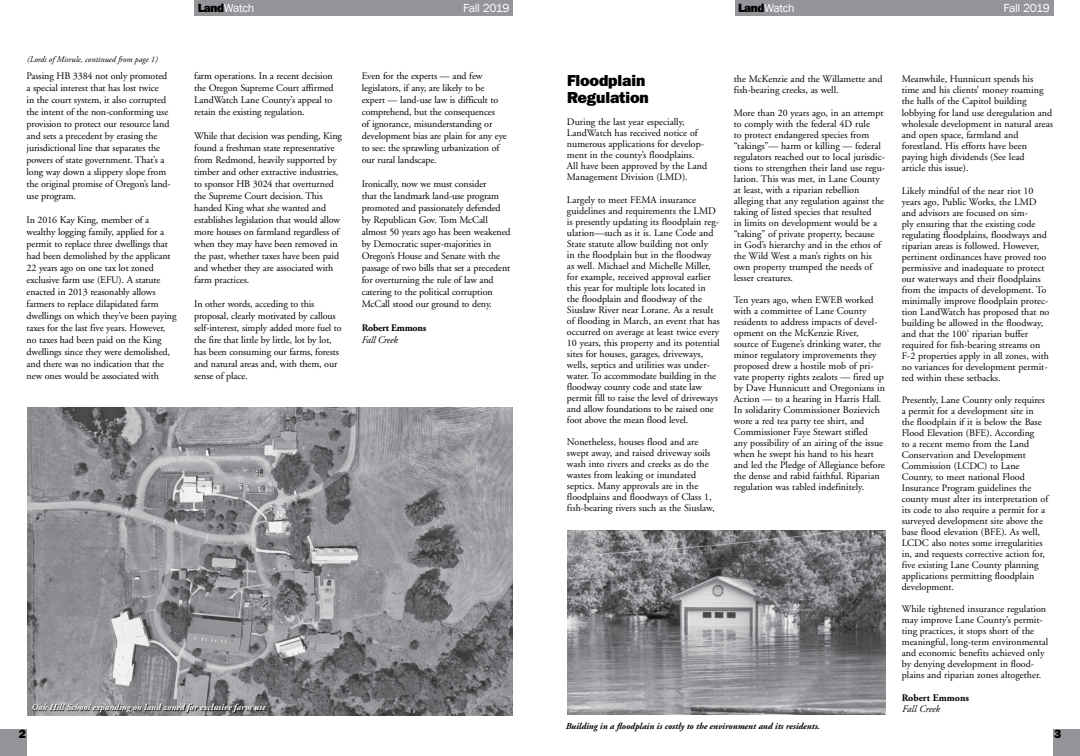
<style>
.page{position:relative;width:1080px;height:756px;background:#fff}
.page>*{position:absolute;margin:0;border:0;box-sizing:border-box;transform-origin:0 0}
.t1{font:16px/17px "ITC Franklin Gothic Std Hvy";letter-spacing:-.01em;color:#000}
.t2{font:12px "Franklin Gothic";letter-spacing:-.025em;color:#fff}
.t3{font:12px "ITC Franklin Gothic Std Hvy";color:#000}
.t4{font:10px/11px "Adobe Garamond";color:#000}
.t5{font:700 10px "Adobe Garamond Pro";letter-spacing:-.02em;color:#000}
.t6{font:700 10px "Adobe Garamond";color:#000}
.t7{font:italic 10px "Adobe Garamond Pro";letter-spacing:-.02em;color:#000}
.t8{font:italic 10px "Adobe Garamond";color:#000}
.t9{font:italic 700 9px "Adobe Garamond";color:#000}
.t10{font:italic 700 9px "Adobe Garamond";color:#fff}
.t11{font:italic 8.5px "Adobe Garamond Pro";color:#000}
.s1{font-family:"ITC Franklin Gothic Std Hvy";color:#000}
</style>
<div class="page">
<div style="left:194px;top:0;width:319px;height:16px;background:#939598"></div>
<div style="left:0;top:729px;width:27px;height:27px;background:#939598"></div>
<div style="left:1053px;top:729px;width:27px;height:27px;background:#939598"></div>
<div style="left:735px;top:0;width:318px;height:16px;background:#939598"></div>
<img style="left:27px;top:407px;width:486px;height:309px">
<svg style="left:33px;top:704px;width:234px;height:10px;background:#6e6f71"></svg>
<img style="left:567px;top:530px;width:318px;height:184px">
<p class="t2" style="left:198px;top:0;width:58px"><span class="s1">Land</span>Watch</p>
<p class="t2" style="left:463px;top:0;width:48px">Fall 2019</p>
<p class="t11" style="left:27px;top:55px;width:132px">(Lords of Misrule, continued from page 1)</p>
<p class="t4" style="left:27px;top:70px;width:146px;line-height:12px">Passing HB 3384 not only promoted a special interest that has lost twice<br>in the court system, it also corrupted the intent of the non-conforming use provision to protect our resource land and sets a precedent by erasing the jurisdictional line that separates the powers of state government. That’s a long way down a slippery slope from the original promise of Oregon’s land&shy;use program.</p>
<p class="t4" style="left:27px;top:214px;width:151px;line-height:12px">In 2016 Kay King, member of a wealthy logging family, applied for a permit to replace three dwellings that had been demolished by the applicant 22 years ago on one tax lot zoned exclusive farm use (EFU). A statute enacted in 2013 reasonably allows farmers to replace dilapidated farm dwellings on which they’ve been paying taxes for the last five years. However, no taxes had been paid on the King dwellings since they were demolished, and there was no indication that the new ones would be associated with</p>
<p class="t4" style="left:194px;top:70px;width:141px;line-height:12px">farm operations. In a recent decision the Oregon Supreme Court affirmed LandWatch Lane County’s appeal to retain the existing regulation.</p>
<p class="t4" style="left:194px;top:130px;width:149px;line-height:12px">While that decision was pending, King found a freshman state representative from Redmond, heavily supported by timber and other extractive industries, to sponsor HB 3024 that overturned the Supreme Court decision. This handed King what she wanted and establishes legislation that would allow more houses on farmland regardless of when they may have been removed in the past, whether taxes have been paid and whether they are associated with farm practices.</p>
<p class="t4" style="left:194px;top:298px;width:149px;line-height:12px">In other words, acceding to this proposal, clearly motivated by callous self-interest, simply added more fuel to the fire that little by little, lot by lot, has been consuming our farms, forests and natural areas and, with them, our sense of place.</p>
<p class="t4" style="left:362px;top:70px;width:147px;line-height:12px">Even for the experts — and few legislators, if any, are likely to be expert — land-use law is difficult to comprehend, but the consequences<br>of ignorance, misunderstanding or development bias are plain for any eye to see: the sprawling urbanization of our rural landscape.</p>
<p class="t4" style="left:362px;top:178px;width:150px;line-height:12px">Ironically, now we must consider<br>that the landmark land-use program promoted and passionately defended by Republican Gov. Tom McCall almost 50 years ago has been weakened by Democratic super-majorities in Oregon’s House and Senate with the passage of two bills that set a precedent for overturning the rule of law and catering to the political corruption McCall stood our ground to deny.</p>
<p class="t5" style="left:362px;top:322px;width:66px">Robert Emmons</p>
<p class="t7" style="left:362px;top:334px;width:38px">Fall Creek</p>
<p class="t10" style="left:31px;top:703px;width:236px">Oak Hill School expanding on land zoned for exclusive farm use</p>
<p class="t2" style="left:738px;top:0;width:58px"><span class="s1">Land</span>Watch</p>
<p class="t2" style="left:1004px;top:0;width:48px">Fall 2019</p>
<h1 class="t1" style="left:567px;top:72px;width:83px">Floodplain<br>Regulation</h1>
<p class="t4" style="left:567px;top:117px;width:142px">During the last year especially, LandWatch has received notice of numerous applications for develop&shy;ment in the county’s floodplains.<br>All have been approved by the Land Management Division (LMD).</p>
<p class="t4" style="left:567px;top:194px;width:154px">Largely to meet FEMA insurance guidelines and requirements the LMD is presently updating its floodplain reg&shy;ulation—such as it is. Lane Code and State statute allow building not only<br>in the floodplain but in the floodway as well. Michael and Michelle Miller, for example, received approval earlier this year for multiple lots located in the floodplain and floodway of the Siuslaw River near Lorane. As a result of flooding in March, an event that has occurred on average at least twice every 10 years, this property and its potential sites for houses, garages, driveways, wells, septics and utilities was under&shy;water. To accommodate building in the floodway county code and state law permit fill to raise the level of driveways and allow foundations to be raised one foot above the mean flood level.</p>
<p class="t4" style="left:567px;top:437px;width:149px">Nonetheless, houses flood and are swept away, and raised driveway soils wash into rivers and creeks as do the wastes from leaking or inundated septics. Many approvals are in the floodplains and floodways of Class 1, fish-bearing rivers such as the Siuslaw,</p>
<p class="t4" style="left:734px;top:74px;width:150px">the McKenzie and the Willamette and fish-bearing creeks, as well.</p>
<p class="t4" style="left:734px;top:107px;width:153px">More than 20 years ago, in an attempt to comply with the federal 4D rule<br>to protect endangered species from “takings”— harm or killing — federal regulators reached out to local jurisdic&shy;tions to strengthen their land use regu&shy;lation. This was met, in Lane County at least, with a riparian rebellion alleging that any regulation against the taking of listed species that resulted<br>in limits on development would be a “taking” of private property, because<br>in God’s hierarchy and in the ethos of the Wild West a man’s rights on his own property trumped the needs of lesser creatures.</p>
<p class="t4" style="left:734px;top:295px;width:153px">Ten years ago, when EWEB worked with a committee of Lane County residents to address impacts of devel&shy;opment on the McKenzie River, source of Eugene’s drinking water, the minor regulatory improvements they proposed drew a hostile mob of pri&shy;vate property rights zealots — fired up by Dave Hunnicutt and Oregonians in Action — to a hearing in Harris Hall.<br>In solidarity Commissioner Bozievich wore a red tea party tee shirt, and Commissioner Faye Stewart stifled<br>any possibility of an airing of the issue when he swept his hand to his heart and led the Pledge of Allegiance before the dense and rabid faithful. Riparian regulation was tabled indefinitely.</p>
<p class="t4" style="left:902px;top:74px;width:153px">Meanwhile, Hunnicutt spends his time and his clients’ money roaming the halls of the Capitol building lobbying for land use deregulation and wholesale development in natural areas and open space, farmland and forestland. His efforts have been paying high dividends (See lead<br>article this issue).</p>
<p class="t4" style="left:902px;top:185px;width:149px">Likely mindful of the near riot 10 years ago, Public Works, the LMD and advisors are focused on sim-<br>ply ensuring that the existing code regulating floodplains, floodways and riparian areas is followed. However, pertinent ordinances have proved too permissive and inadequate to protect our waterways and their floodplains from the impacts of development. To minimally improve floodplain protec&shy;tion LandWatch has proposed that no building be allowed in the floodway, and that the 100’ riparian buffer required for fish-bearing streams on F-2 properties apply in all zones, with no variances for development permit&shy;ted within these setbacks.</p>
<p class="t4" style="left:902px;top:395px;width:148px">Presently, Lane County only requires a permit for a development site in the floodplain if it is below the Base Flood Elevation (BFE). According<br>to a recent memo from the Land Conservation and Development Commission (LCDC) to Lane County, to meet national Flood Insurance Program guidelines the county must alter its interpretation of its code to also require a permit for a surveyed development site above the base flood elevation (BFE). As well, LCDC also notes some irregularities in, and requests corrective action for, five existing Lane County planning applications permitting floodplain development.</p>
<p class="t4" style="left:902px;top:604px;width:148px">While tightened insurance regulation may improve Lane County’s permit&shy;ting practices, it stops short of the meaningful, long-term environmental and economic benefits achieved only by denying development in flood&shy;plains and riparian zones altogether.</p>
<p class="t6" style="left:902px;top:692px;width:69px">Robert Emmons</p>
<p class="t8" style="left:902px;top:704px;width:39px">Fall Creek</p>
<p class="t9" style="left:565px;top:721px;width:256px">Building in a floodplain is costly to the environment and its residents.</p>
<p class="t3" style="left:19px;top:727px;width:9px">2</p>
<p class="t3" style="left:1054px;top:727px;width:9px">3</p>
</div>
